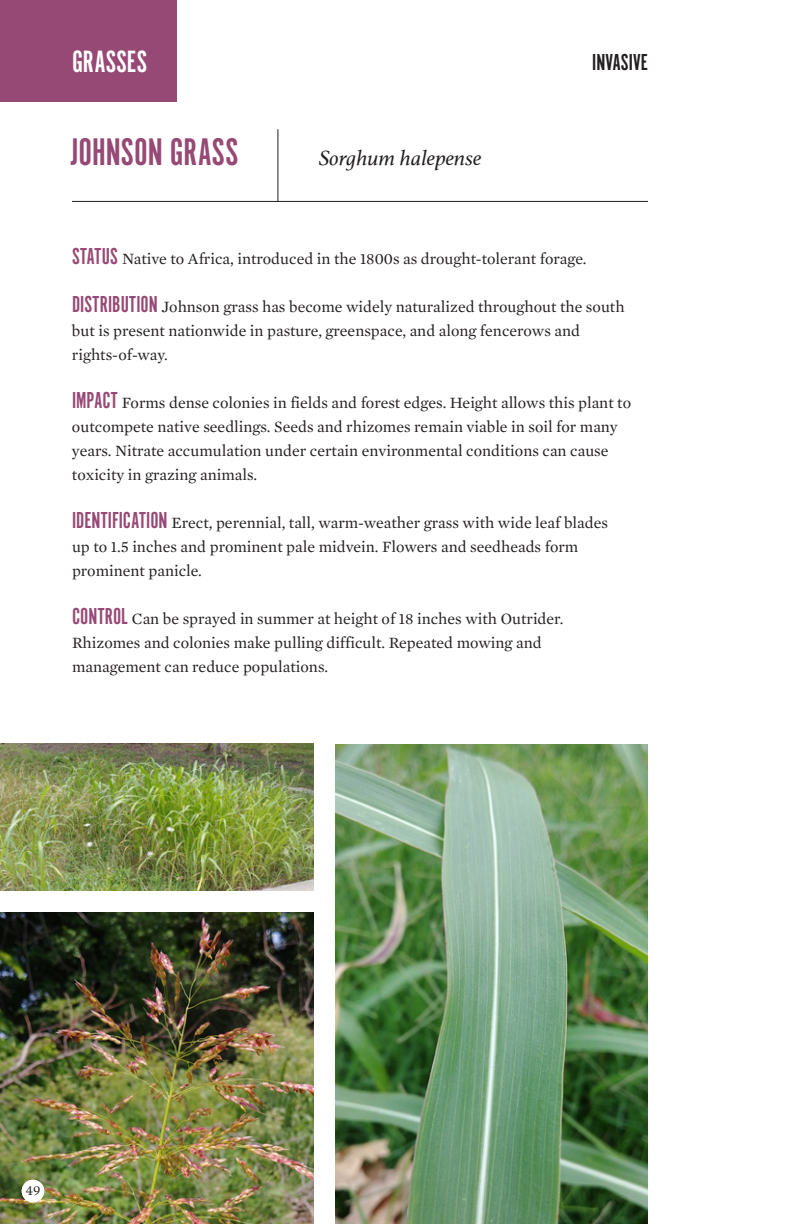
<style>
.page{position:relative;width:792px;height:1224px;background:#fff}
.page>*{position:absolute;margin:0;border:0;box-sizing:border-box;transform-origin:0 0}
.t1{font:40px "Alternate Got No 1 D";color:#974975}
.t2{font:32px "Alternate Got No 1 D";letter-spacing:.005em;color:#fff}
.t3{font:24px "Alternate Got No 1 D";color:#231f20}
.t4{font:italic 22px "Athelas";color:#231f20}
.t5{font:16px/24px "Mercury Text G1";color:#231f20}
.t6{font:14px "Mercury Text G1";color:#231f20}
.s1{font-family:"Alternate Got No 1 D";font-size:24px;color:#974975}
</style>
<div class="page">
<img style="left:0;top:744px;width:314px;height:147px">
<img style="left:0;top:912px;width:314px;height:312px">
<div style="left:0;top:0;width:177px;height:102px;background:#974975"></div>
<hr style="left:72px;top:201px;width:576px;height:1px;background:#231f20">
<hr style="left:277px;top:129px;width:1px;height:73px;background:#231f20">
<img style="left:335px;top:744px;width:312px;height:480px">
<div style="left:22px;top:1180px;width:22px;height:22px;background:#fff;border-radius:50%"></div>
<h2 class="t2" style="left:72px;top:45px;width:77px">GRASSES</h2>
<h1 class="t1" style="left:71px;top:131px;width:169px">JOHNSON GRASS</h1>
<h3 class="t4" style="left:319px;top:141px;width:164px">Sorghum halepense</h3>
<h3 class="t3" style="left:592px;top:49px;width:57px">INVASIVE</h3>
<p class="t5" style="left:72px;top:247px;width:516px"><span class="s1">STATUS</span> Native to Africa, introduced in the 1800s as drought-tolerant forage.</p>
<p class="t5" style="left:72px;top:295px;width:554px"><span class="s1">DISTRIBUTION</span> Johnson grass has become widely naturalized throughout the south but is present nationwide in pasture, greenspace, and along fencerows and rights-of-way.</p>
<p class="t5" style="left:72px;top:391px;width:561px"><span class="s1">IMPACT</span> Forms dense colonies in fields and forest edges. Height allows this plant to outcompete native seedlings. Seeds and rhizomes remain viable in soil for many years. Nitrate accumulation under certain environmental conditions can cause toxicity in grazing animals.</p>
<p class="t5" style="left:72px;top:511px;width:538px"><span class="s1">IDENTIFICATION</span> Erect, perennial, tall, warm-weather grass with wide leaf blades up to 1.5 inches and prominent pale midvein. Flowers and seedheads form prominent panicle.</p>
<p class="t5" style="left:72px;top:607px;width:493px"><span class="s1">CONTROL</span> Can be sprayed in summer at height of 18 inches with Outrider.<br>Rhizomes and colonies make pulling difficult. Repeated mowing and management can reduce populations.</p>
<p class="t6" style="left:25px;top:1183px;width:17px">49</p>
</div>
